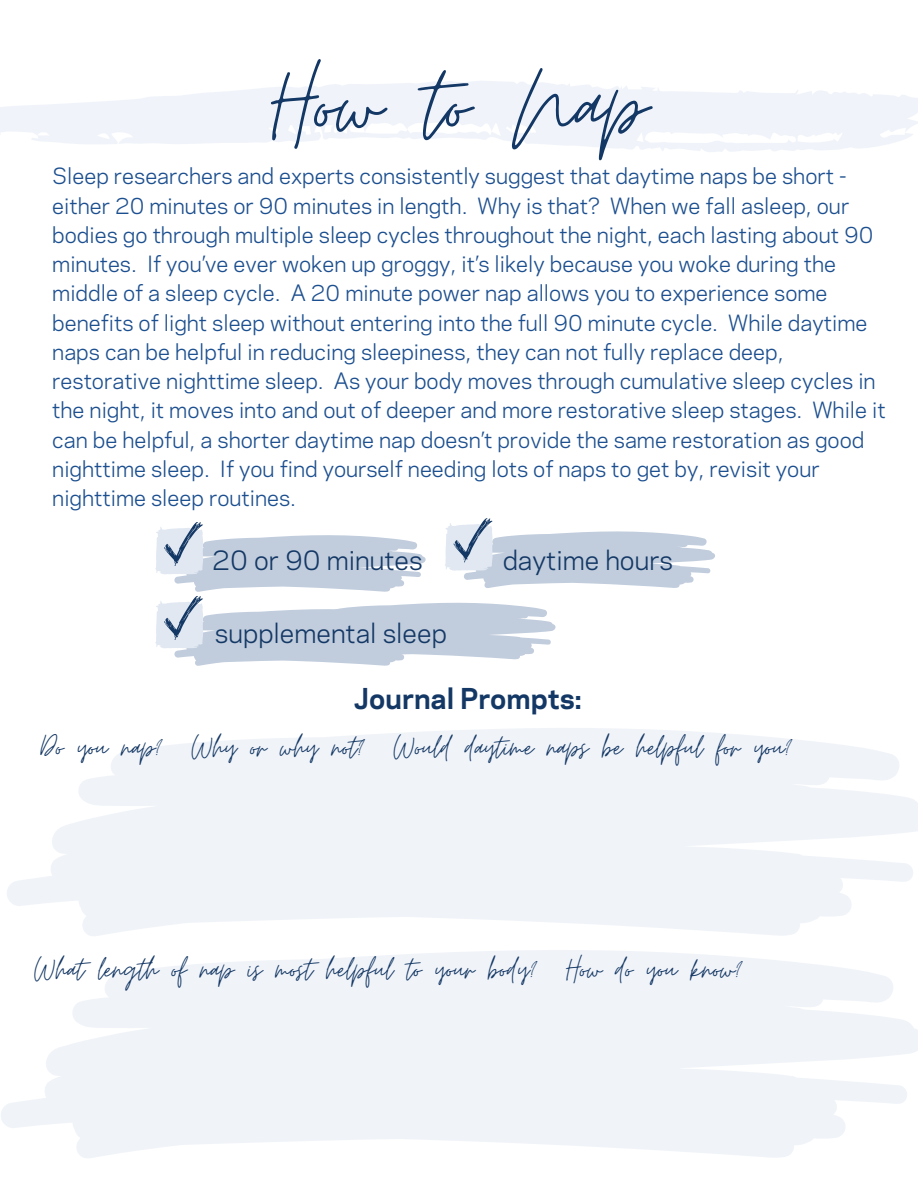
<style>
.page{position:relative;width:918px;height:1188px;background:#fff}
.page>*{position:absolute;margin:0;border:0;box-sizing:border-box;transform-origin:0 0}
.t1{font:112.5px "Moon Time";color:#143865}
.t2{font:36px "Moon Time";color:#143865}
.t3{font:700 27px "Galaxie Polaris";color:#143865}
.t4{font:25.5px "Galaxie Polaris";color:#143865}
.t5{font:21px/29.2px "Galaxie Polaris";color:#1c4f8f}
</style>
<div class="page">
<svg style="left:0;top:81px;width:918px;height:71px;fill:#f0f4fa"></svg>
<svg style="left:7px;top:728px;width:911px;height:208px;fill:#f0f3f8"></svg>
<svg style="left:1px;top:950px;width:917px;height:208px;fill:#f0f3f8"></svg>
<svg style="left:155px;top:518px;width:560px;height:148px"></svg>
<p class="t1" style="left:271px;top:37px;width:378px">How to Nap</p>
<p class="t5" style="left:52px;top:159px;width:835px">Sleep researchers and experts consistently suggest that daytime naps be short - either 20 minutes or 90 minutes in length. Why is that? When we fall asleep, our bodies go through multiple sleep cycles throughout the night, each lasting about 90 minutes. If you’ve ever woken up groggy, it’s likely because you woke during the middle of a sleep cycle. A 20 minute power nap allows you to experience some benefits of light sleep without entering into the full 90 minute cycle. While daytime naps can be helpful in reducing sleepiness, they can not fully replace deep, restorative nighttime sleep. As your body moves through cumulative sleep cycles in the night, it moves into and out of deeper and more restorative sleep stages. While it can be helpful, a shorter daytime nap doesn’t provide the same restoration as good nighttime sleep. If you find yourself needing lots of naps to get by, revisit your nighttime sleep routines.</p>
<p class="t4" style="left:212px;top:538px;width:212px">20 or 90 minutes</p>
<p class="t4" style="left:503px;top:538px;width:172px">daytime hours</p>
<p class="t4" style="left:215px;top:611px;width:234px">supplemental sleep</p>
<p class="t3" style="left:354px;top:675px;width:229px">Journal Prompts:</p>
<p class="t2" style="left:41px;top:725px;width:755px">Do you nap? Why or why not? Would daytime naps be helpful for you?</p>
<p class="t2" style="left:35px;top:947px;width:711px">What length of nap is most helpful to your body? How do you know?</p>
</div>
